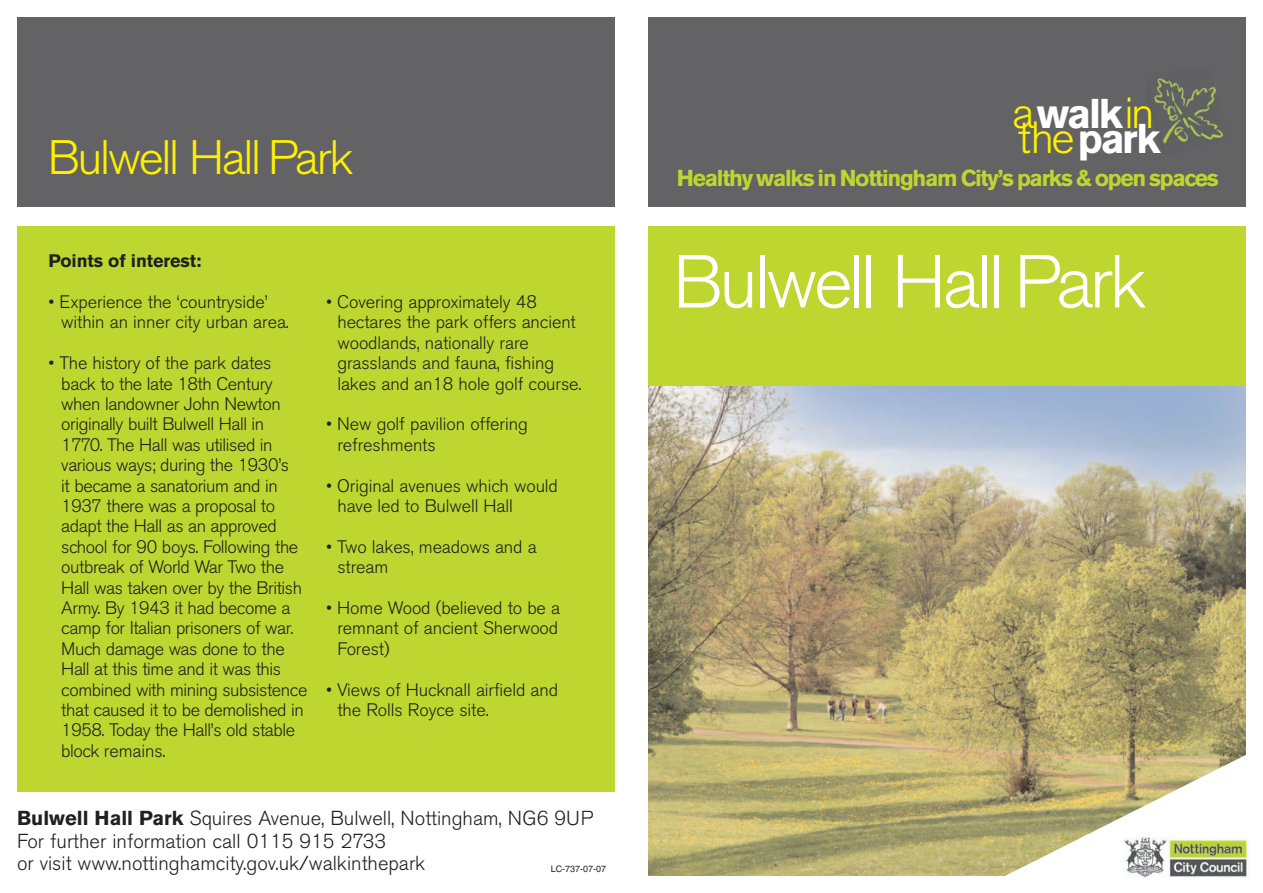
<style>
.page{position:relative;width:1263px;height:893px;background:#fff}
.page>*{position:absolute;margin:0;border:0;box-sizing:border-box;transform-origin:0 0}
.t1{font:300 74.4px "Akzidenz Grotesk BE";letter-spacing:-.045em;color:#fff}
.t2{font:300 48px "Akzidenz Grotesk BE";letter-spacing:-.045em;color:#fff101}
.t3{font:700 41.25px "Akzidenz Grotesk BE";letter-spacing:-.055em;color:#fff}
.t4{font:700 22.95px "Akzidenz Grotesk BE";letter-spacing:-.055em;color:#bed630}
.t5{font:300 20.1px/22.5px "Akzidenz Grotesk BE";color:#231f20}
.t6{font:300 18px/20.4px "Akzidenz Grotesk BE";letter-spacing:-.025em;color:#231f20}
.t7{font:300 18px/20.4px "Akzidenz Grotesk BE";letter-spacing:-.005em;color:#231f20}
.t8{font:700 18px "Akzidenz Grotesk BE";letter-spacing:-.005em;color:#231f20}
.t9{font:9px "Helvetica";color:#231f20}
.s1{font-weight:700}
.s2{font-weight:300;font-size:44.7px;color:#fff101}
</style>
<div class="page">
<div style="left:17px;top:26px;width:597px;height:766px;background:#bed630"></div>
<div style="left:17px;top:17px;width:597px;height:197px;background:#636366"></div>
<div style="left:648px;top:226px;width:598px;height:644px;background:#bed630"></div>
<img style="left:648px;top:386px;width:598px;height:490px">
<div style="left:648px;top:17px;width:598px;height:190px;background:#636366"></div>
<div style="left:0;top:207px;width:1263px;height:19px;background:#fff"></div>
<img style="left:1153px;top:77px;width:71px;height:67px">
<svg style="left:965px;top:744px;width:281px;height:132px;background:#cdc49c"></svg>
<div style="left:1122px;top:837px;width:128px;height:48px;background:#fff"></div>
<img style="left:1124px;top:837px;width:126px;height:41px">
<h2 class="t2" style="left:48px;top:137px;width:307px">Bulwell Hall Park</h2>
<p class="t8" style="left:48px;top:254px;width:154px">Points of interest:</p>
<p class="t7" style="left:61px;top:293px;width:229px;text-indent:-13px">• Experience the ‘countryside’ within an inner city urban area.</p>
<p class="t6" style="left:61px;top:354px;width:248px;text-indent:-13px">• The history of the park dates back to the late 18th Century when landowner John Newton originally built Bulwell Hall in<br>1770. The Hall was utilised in various ways; during the 1930’s<br>it became a sanatorium and in<br>1937 there was a proposal to adapt the Hall as an approved school for 90 boys. Following the outbreak of World War Two the<br>Hall was taken over by the British<br>Army. By 1943 it had become a camp for Italian prisoners of war.<br>Much damage was done to the<br>Hall at this time and it was this combined with mining subsistence that caused it to be demolished in<br>1958. Today the Hall’s old stable block remains.</p>
<p class="t7" style="left:337px;top:293px;width:246px;text-indent:-11px">• Covering approximately 48 hectares the park offers ancient woodlands, nationally rare grasslands and fauna, fishing lakes and an18 hole golf course.</p>
<p class="t7" style="left:337px;top:415px;width:192px;text-indent:-11px">• New golf pavilion offering refreshments</p>
<p class="t7" style="left:337px;top:476px;width:222px;text-indent:-11px">• Original avenues which would have led to Bulwell Hall</p>
<p class="t7" style="left:337px;top:538px;width:201px;text-indent:-11px">• Two lakes, meadows and a stream</p>
<p class="t6" style="left:337px;top:599px;width:224px;text-align:justify;text-indent:-11px">• Home Wood (believed to be a remnant of ancient Sherwood Forest)</p>
<p class="t7" style="left:337px;top:680px;width:222px;text-indent:-11px">• Views of Hucknall airfield and the Rolls Royce site.</p>
<p class="t5" style="left:17px;top:808px;width:578px"><span class="s1">Bulwell Hall Park</span> Squires Avenue, Bulwell, Nottingham, NG6 9UP<br>For further information call 0115 915 2733<br>or visit www.nottinghamcity.gov.uk/walkinthepark</p>
<p class="t9" style="left:551px;top:866px;width:57px">LC-737-07-07</p>
<h3 class="t3" style="left:1012px;top:98px;width:144px"><span class="s2">a</span>walk<span class="s2">in</span></h3>
<h3 class="t3" style="left:1018px;top:122px;width:144px"><span class="s2">the</span>park</h3>
<p class="t4" style="left:677px;top:169px;width:543px">Healthy walks in Nottingham City’s parks &amp; open spaces</p>
<h1 class="t1" style="left:673px;top:250px;width:475px">Bulwell Hall Park</h1>
</div>
